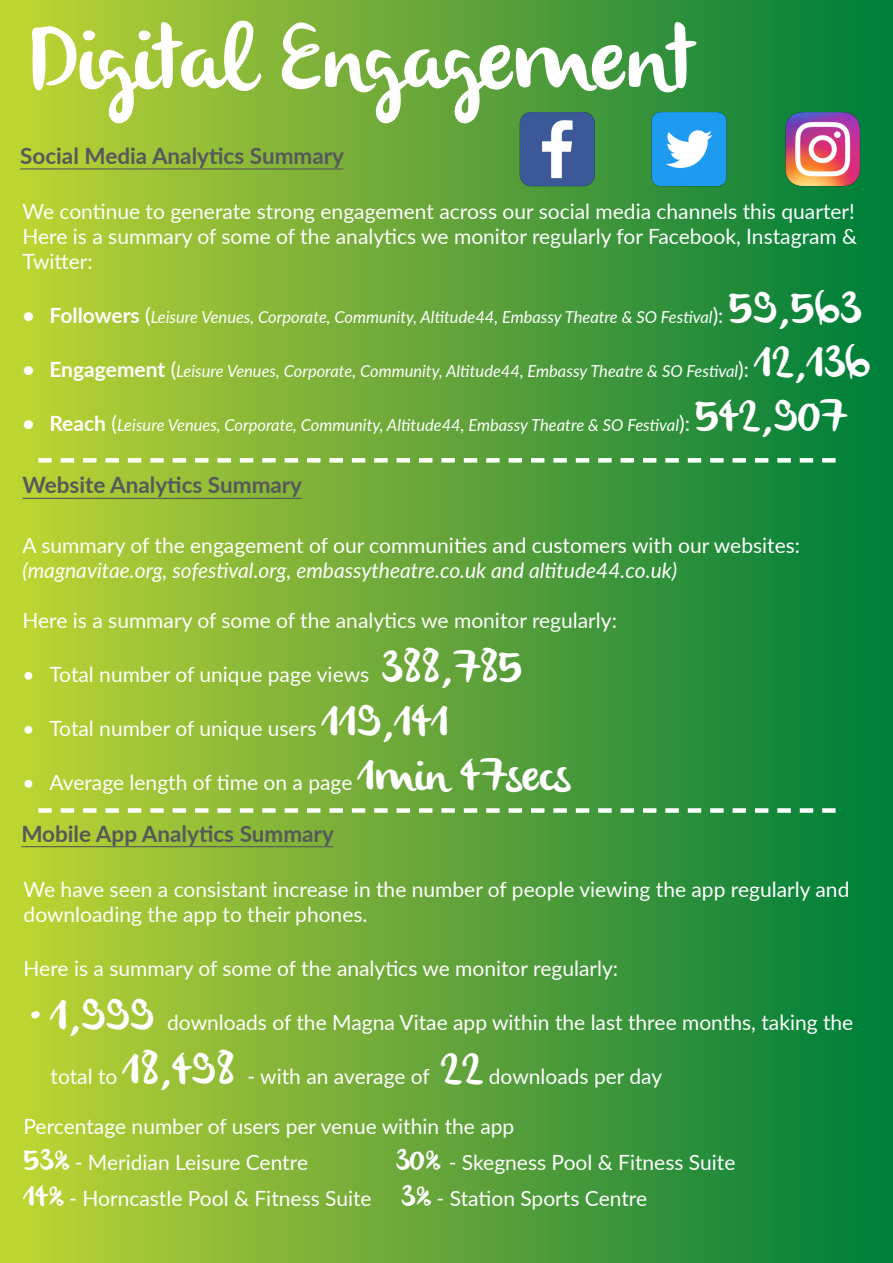
<style>
.page{position:relative;width:893px;height:1263px;background:#fff}
.page>*{position:absolute;margin:0;border:0;box-sizing:border-box;transform-origin:0 0}
.t1{font:90px "olivier";color:#fff}
.t2{font:700 22.5px "Lato";color:#57585a}
.t3{font:21px/25.2px "Lato";color:#fff}
.t4{font:italic 21px "Lato";color:#fff}
.t5{font:italic 16.5px "Lato";color:#fff}
.s1{font-weight:700;font-style:normal;font-size:21px}
.s2{font-style:normal;font-size:21px}
.s3{font-family:"olivier";font-style:normal;font-size:45px}
.s4{font-family:"olivier";font-size:45px}
.s5{font-family:"olivier";font-size:30px}
</style>
<div class="page">
<div style="left:0;top:0;width:893px;height:1263px;background:linear-gradient(to right,#c3d334,#007a3c)"></div>
<hr style="left:20px;top:168px;width:323px;height:1px;background:#57585a">
<img style="left:519px;top:111px;width:76px;height:76px">
<img style="left:652px;top:111px;width:76px;height:76px">
<img style="left:784px;top:111px;width:76px;height:76px">
<hr style="left:22px;top:498px;width:280px;height:1px;background:#57585a">
<svg style="left:38px;top:458px;width:798px;height:5px"></svg>
<hr style="left:21px;top:846px;width:312px;height:1px;background:#57585a">
<svg style="left:38px;top:808px;width:798px;height:5px"></svg>
<hr style="left:892px;top:0;width:1px;height:116px;background:#007e3a">
<p class="t1" style="left:29px;top:8px;width:668px">Digital Engagement</p>
<p class="t2" style="left:20px;top:139px;width:325px">Social Media Analytics Summary</p>
<p class="t3" style="left:22px;top:198px;width:836px;text-align:justify">We continue to generate strong engagement across our social media channels this quarter!<br>Here is a summary of some of the analytics we monitor regularly for Facebook, Instagram &amp; Twitter:</p>
<p class="t5" style="left:22px;top:305px;width:840px"><span class="s1">• Followers</span> <span class="s2">(</span>Leisure Venues, Corporate, Community, Altitude44, Embassy Theatre &amp; SO Festival<span class="s2">):</span> <span class="s3">59,563</span></p>
<p class="t5" style="left:22px;top:359px;width:850px"><span class="s1">• Engagement</span> <span class="s2">(</span>Leisure Venues, Corporate, Community, Altitude44, Embassy Theatre &amp; SO Festival<span class="s2">):</span> <span class="s3">12,136</span></p>
<p class="t5" style="left:22px;top:413px;width:826px"><span class="s1">• Reach</span> <span class="s2">(</span>Leisure Venues, Corporate, Community, Altitude44, Embassy Theatre &amp; SO Festival<span class="s2">):</span> <span class="s3">542,907</span></p>
<p class="t2" style="left:22px;top:468px;width:281px">Website Analytics Summary</p>
<p class="t3" style="left:22px;top:532px;width:779px">A summary of the engagement of our communities and customers with our websites:</p>
<p class="t4" style="left:22px;top:555px;width:656px">(magnavitae.org, sofestival.org, embassytheatre.co.uk and altitude44.co.uk)</p>
<p class="t3" style="left:22px;top:607px;width:596px">Here is a summary of some of the analytics we monitor regularly:</p>
<p class="t3" style="left:22px;top:661px;width:502px">• Total number of unique page views <span class="s4">388,785</span></p>
<p class="t3" style="left:22px;top:715px;width:428px">• Total number of unique users <span class="s4">119,141</span></p>
<p class="t3" style="left:22px;top:769px;width:550px">• Average length of time on a page <span class="s4">1min 47secs</span></p>
<p class="t2" style="left:21px;top:817px;width:314px">Mobile App Analytics Summary</p>
<p class="t3" style="left:24px;top:875px;width:827px">We have seen a consistant increase in the number of people viewing the app regularly and downloading the app to their phones.</p>
<p class="t3" style="left:24px;top:955px;width:596px">Here is a summary of some of the analytics we monitor regularly:</p>
<p class="t3" style="left:24px;top:1009px;width:831px"><span class="s4">•1,999</span> downloads of the Magna Vitae app within the last three months, taking the</p>
<p class="t3" style="left:51px;top:1063px;width:613px">total to <span class="s4">18,498</span> - with an average of <span class="s4">22</span> downloads per day</p>
<p class="t3" style="left:24px;top:1113px;width:492px">Percentage number of users per venue within the app</p>
<p class="t3" style="left:24px;top:1149px;width:286px"><span class="s5">53%</span> - Meridian Leisure Centre</p>
<p class="t3" style="left:24px;top:1144px;width:713px;line-height:36px;text-indent:372px"><span class="s5">30%</span> - Skegness Pool &amp; Fitness Suite<br><span class="s5">14%</span> - Horncastle Pool &amp; Fitness Suite <span class="s5">3%</span> - Station Sports Centre</p>
</div>
